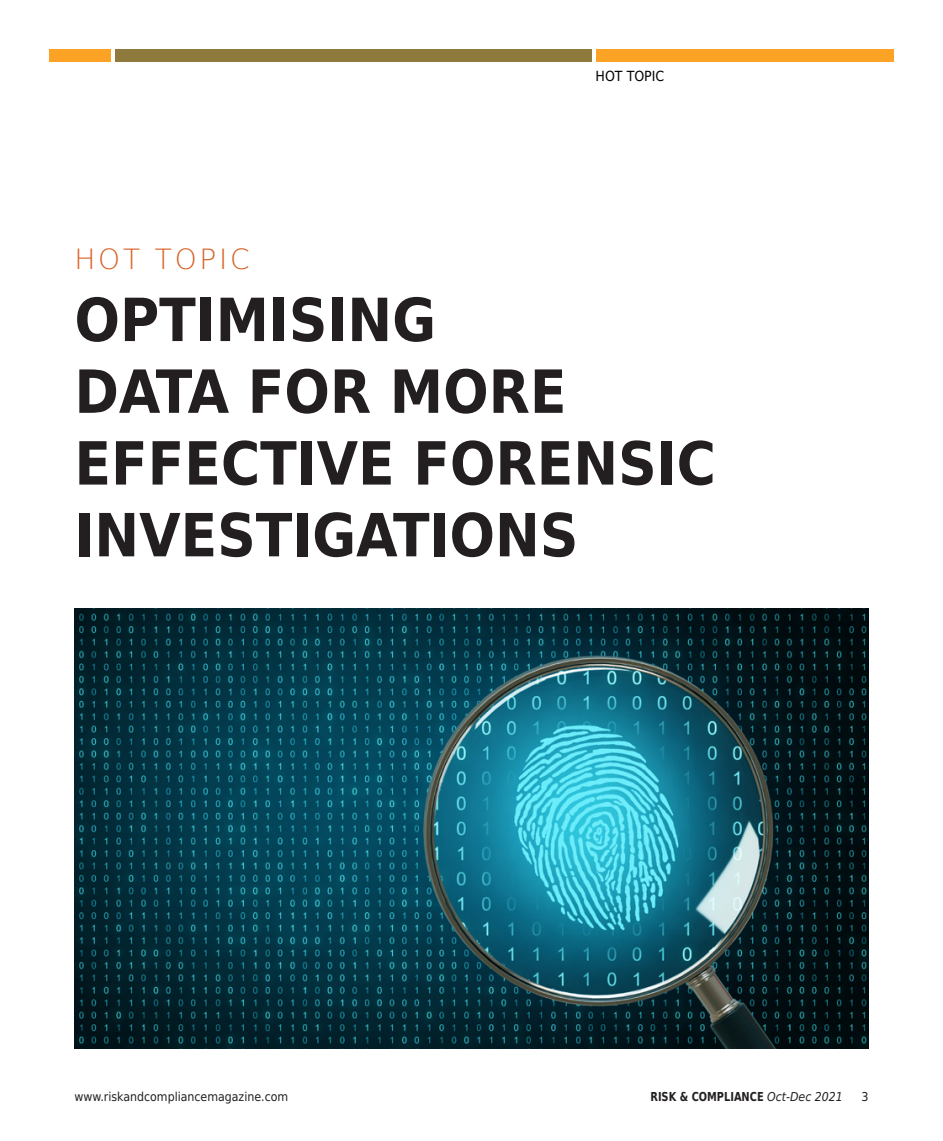
<style>
.page{position:relative;width:943px;height:1141px;background:#fff}
.page>*{position:absolute;margin:0;border:0;box-sizing:border-box;transform-origin:0 0}
.t1{font:700 59.5px/71.8px "DejaVu Sans Condensed";color:#231f20}
.t2{font:200 28px "DejaVu Sans";letter-spacing:.1em;color:#d96125}
.t3{font:14px "DejaVu Sans Condensed";color:#000}
.t4{font:12.25px "DejaVu Sans Condensed";color:#231f20}
.t5{font:700 12.25px "DejaVu Sans";color:#231f20;scale:.8 1}
.s1{font-family:"DejaVu Sans Condensed";font-weight:400;font-style:italic}
</style>
<div class="page">
<div style="left:595px;top:50px;width:298px;height:12px;background:#fca326"></div>
<div style="left:115px;top:50px;width:477px;height:12px;background:#8f7a3d"></div>
<div style="left:50px;top:50px;width:61px;height:12px;background:#fca326"></div>
<img style="left:74px;top:608px;width:794px;height:440px">
<p class="t3" style="left:595px;top:64px;width:70px">HOT TOPIC</p>
<p class="t2" style="left:74px;top:238px;width:177px">HOT TOPIC</p>
<p class="t1" style="left:74px;top:282px;width:643px">OPTIMISING<br>DATA FOR MORE<br>EFFECTIVE FORENSIC<br>INVESTIGATIONS</p>
<p class="t4" style="left:74px;top:1086px;width:215px">www.riskandcompliancemagazine.com</p>
<p class="t5" style="left:650px;top:1086px;width:242px">RISK &amp; COMPLIANCE <span class="s1">Oct-Dec 2021</span></p>
<p class="t4" style="left:861px;top:1086px;width:9px">3</p>
</div>
